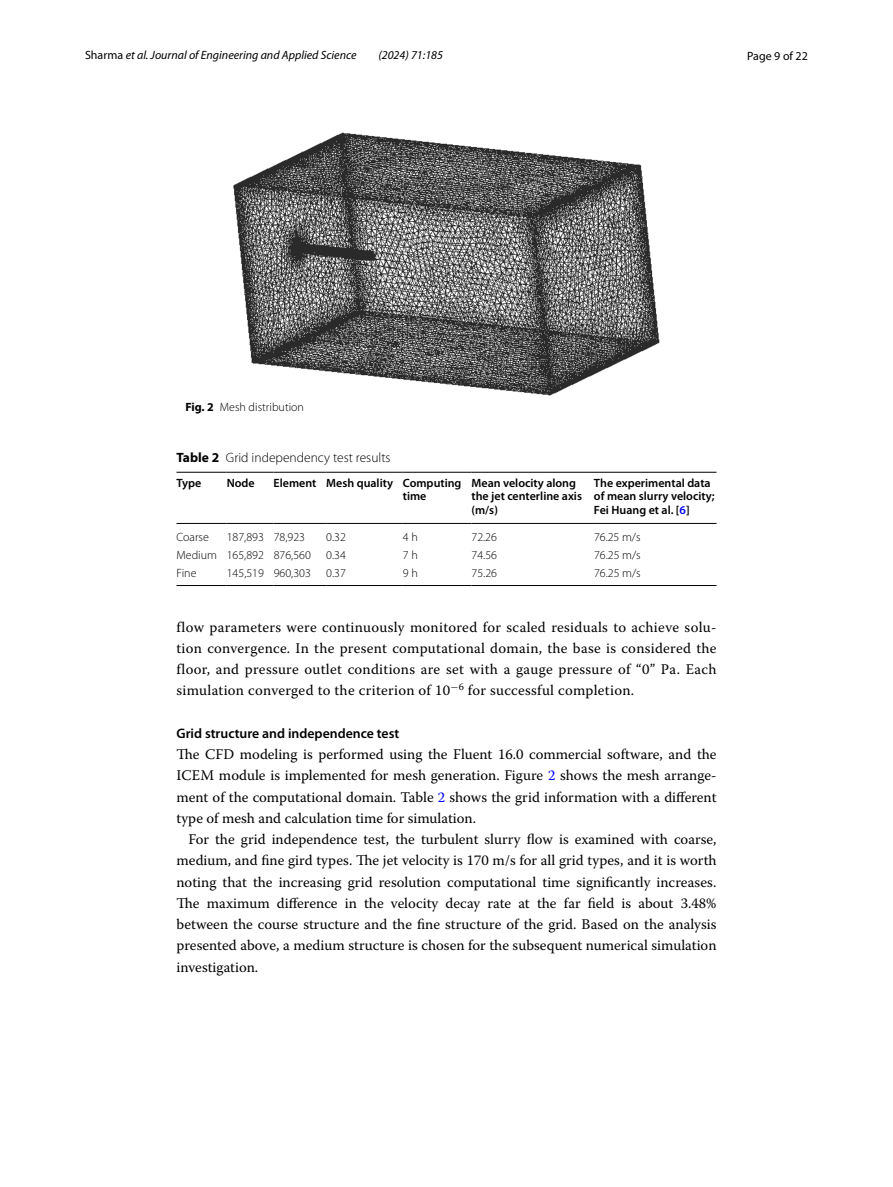
<style>
.page{position:relative;width:893px;height:1187px;background:#fff}
.page>*{position:absolute;margin:0;border:0;box-sizing:border-box;transform-origin:0 0}
.t1{font:14.7px/21.3px "Warnock Pro";color:#000;text-align:justify}
.t2{font:600 13.8px "Myriad Pro";color:#000}
.t3{font:300 13.5px "Myriad Pro";color:#000}
.t4{font:600 12px/13.5px "Myriad Pro";color:#000}
.t5{font:300 12px "Myriad Pro";color:#000}
.t6{font:italic 12px "Myriad Pro";color:#000}
.t7{font:12px "Myriad Pro";color:#000}
.s1{font-style:normal}
.s2{font-weight:700}
.s3{color:#00f}
</style>
<div class="page">
<img style="left:234px;top:133px;width:425px;height:262px">
<hr style="left:176px;top:472px;width:51px;height:1px;background:#000">
<hr style="left:176px;top:523px;width:51px;height:1px;background:#000">
<hr style="left:227px;top:472px;width:47px;height:1px;background:#000">
<hr style="left:227px;top:523px;width:47px;height:1px;background:#000">
<hr style="left:274px;top:472px;width:52px;height:1px;background:#000">
<hr style="left:274px;top:523px;width:52px;height:1px;background:#000">
<hr style="left:326px;top:472px;width:77px;height:1px;background:#000">
<hr style="left:326px;top:523px;width:77px;height:1px;background:#000">
<hr style="left:403px;top:472px;width:68px;height:1px;background:#000">
<hr style="left:403px;top:523px;width:68px;height:1px;background:#000">
<hr style="left:471px;top:472px;width:123px;height:1px;background:#000">
<hr style="left:471px;top:523px;width:123px;height:1px;background:#000">
<hr style="left:594px;top:472px;width:122px;height:1px;background:#000">
<hr style="left:594px;top:523px;width:122px;height:1px;background:#000">
<hr style="left:176px;top:585px;width:51px;height:1px;background:#000">
<hr style="left:227px;top:585px;width:47px;height:1px;background:#000">
<hr style="left:274px;top:585px;width:52px;height:1px;background:#000">
<hr style="left:326px;top:585px;width:77px;height:1px;background:#000">
<hr style="left:403px;top:585px;width:68px;height:1px;background:#000">
<hr style="left:471px;top:585px;width:123px;height:1px;background:#000">
<hr style="left:594px;top:585px;width:122px;height:1px;background:#000">
<p class="t6" style="left:85px;top:48px;width:273px"><span class="s1">Sharma</span> et al. Journal of Engineering and Applied Science</p>
<p class="t6" style="left:378px;top:48px;width:66px">(2024) 71:185</p>
<p class="t7" style="left:747px;top:48px;width:62px">Page 9 of 22</p>
<p class="t5" style="left:185px;top:400px;width:120px"><span class="s2">Fig. 2</span> Mesh distribution</p>
<p class="t3" style="left:176px;top:450px;width:216px"><span class="s2">Table 2</span> Grid independency test results</p>
<p class="t4" style="left:176px;top:475px;width:26px">Type</p>
<p class="t4" style="left:227px;top:475px;width:30px">Node</p>
<p class="t4" style="left:403px;top:475px;width:60px;text-indent:-129px">Element Mesh quality Computing time</p>
<p class="t4" style="left:471px;top:475px;width:112px">Mean velocity along the jet centerline axis (m/s)</p>
<p class="t4" style="left:594px;top:475px;width:122px">The experimental data of mean slurry velocity;<br>Fei Huang et al. [<span class="s3">6</span>]</p>
<p class="t5" style="left:176px;top:530px;width:34px">Coarse</p>
<p class="t5" style="left:227px;top:530px;width:80px">187,893 78,923</p>
<p class="t5" style="left:326px;top:530px;width:21px">0.32</p>
<p class="t5" style="left:403px;top:530px;width:16px">4h</p>
<p class="t5" style="left:471px;top:530px;width:27px">72.26</p>
<p class="t5" style="left:594px;top:530px;width:48px">76.25 m/s</p>
<p class="t5" style="left:177px;top:548px;width:136px">Medium 165,892 876,560</p>
<p class="t5" style="left:326px;top:548px;width:21px">0.34</p>
<p class="t5" style="left:403px;top:548px;width:16px">7h</p>
<p class="t5" style="left:472px;top:548px;width:27px">74.56</p>
<p class="t5" style="left:594px;top:548px;width:48px">76.25 m/s</p>
<p class="t5" style="left:177px;top:566px;width:21px">Fine</p>
<p class="t5" style="left:227px;top:566px;width:86px">145,519 960,303</p>
<p class="t5" style="left:326px;top:566px;width:21px">0.37</p>
<p class="t5" style="left:403px;top:566px;width:16px">9h</p>
<p class="t5" style="left:472px;top:566px;width:27px">75.26</p>
<p class="t5" style="left:594px;top:566px;width:48px">76.25 m/s</p>
<p class="t1" style="left:176px;top:616px;width:542px">flow parameters were continuously monitored for scaled residuals to achieve solu&shy;tion convergence. In the present computational domain, the base is considered the floor, and pressure outlet conditions are set with a gauge pressure of “0” Pa. Each simulation converged to the criterion of 10<sup>−</sup><sup>6</sup> for successful completion.</p>
<p class="t2" style="left:176px;top:724px;width:224px">Grid structure and independence test</p>
<p class="t1" style="left:176px;top:743px;width:542px">The CFD modeling is performed using the Fluent 16.0 commercial software, and the ICEM module is implemented for mesh generation. Figure <span class="s3">2</span> shows the mesh arrange&shy;ment of the computational domain. Table <span class="s3">2</span> shows the grid information with a different type of mesh and calculation time for simulation.</p>
<p class="t1" style="left:176px;top:828px;width:542px;text-indent:12px">For the grid independence test, the turbulent slurry flow is examined with coarse, medium, and fine gird types. The jet velocity is 170 m/s for all grid types, and it is worth noting that the increasing grid resolution computational time significantly increases.<br>The maximum difference in the velocity decay rate at the far field is about 3.48% between the course structure and the fine structure of the grid. Based on the analysis presented above, a medium structure is chosen for the subsequent numerical simulation investigation.</p>
</div>
